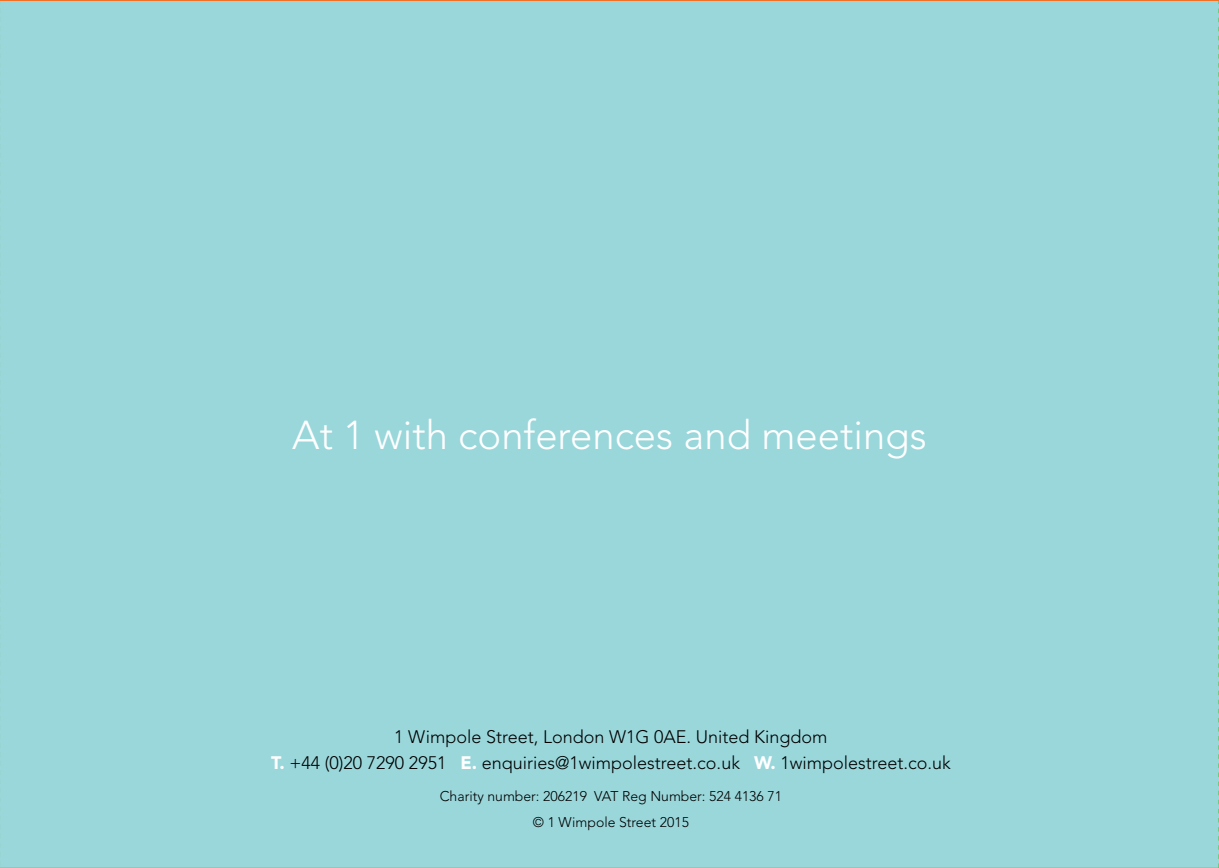
<style>
.page{position:relative;width:1219px;height:868px;background:#fff}
.page>*{position:absolute;margin:0;border:0;box-sizing:border-box;transform-origin:0 0}
.t1{font:300 40px "Avenir LT Std";color:#fff}
.t2{font:300 18px/26px "Avenir LT Std";color:#000;text-align:center}
.t3{font:300 14px/26px "Avenir LT Std";color:#000;text-align:center}
.s1{font-weight:900;color:#fff}
</style>
<div class="page">
<div style="left:0;top:0;width:1219px;height:867px;background:#9ad7db"></div>
<h1 class="t1" style="left:292px;top:412px;width:636px">At 1 with conferences and meetings</h1>
<p class="t2" style="left:271px;top:723px;width:681px">1 Wimpole Street, London W1G 0AE. U nited Kingdom<br><span class="s1">T.</span> +44 (0)20 7290 2951 <span class="s1">E.</span> enquiries@1wimpolestreet.co.uk <span class="s1">W.</span> 1wimpolestreet.co.uk</p>
<p class="t3" style="left:440px;top:782px;width:344px">Charity number: 206219 VAT Reg N umber: 524 4136 71 © 1 Wimpole Street 2015</p>
</div>
